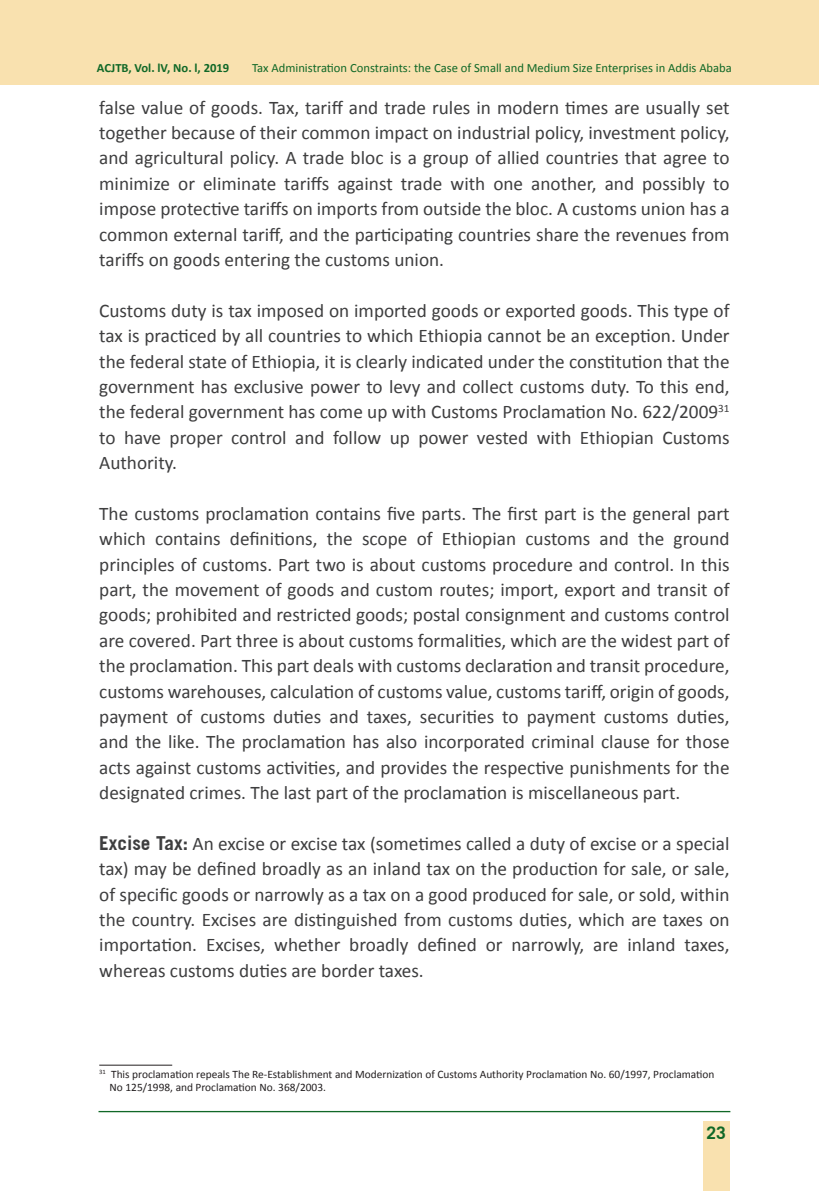
<style>
.page{position:relative;width:819px;height:1191px;background:#fff}
.page>*{position:absolute;margin:0;border:0;box-sizing:border-box;transform-origin:0 0}
.t1{font:19.25px/25.4px "Calibri";color:#3e3e3f;text-align:justify}
.t2{font:700 17.5px "Trade Gothic";color:#106827}
.t3{font:12.6px "Calibri";color:#106827}
.t4{font:700 12.6px "Calibri";color:#106827}
.t5{font:11.38px/13.7px "Calibri";color:#231f20}
.s1{font-family:"Trade Gothic";font-weight:700}
</style>
<div class="page">
<div style="left:0;top:0;width:819px;height:84px;background:#f9e1af"></div>
<div style="left:703px;top:1121px;width:26px;height:70px;background:#f9e1af"></div>
<hr style="left:98px;top:1111px;width:632px;height:1px;background:#106827">
<hr style="left:99px;top:1064px;width:73px;height:1px;background:#231f20">
<p class="t4" style="left:97px;top:59px;width:134px">ACJTB, Vol. lV, No. l, 2019</p>
<p class="t3" style="left:252px;top:60px;width:481px">Tax Administration Constraints: the Case of Small and Medium Size Enterprises in Addis Ababa</p>
<p class="t1" style="left:99px;top:95px;width:632px">false value of goods. Tax, tariff and trade rules in modern times are usually set together because of their common impact on industrial policy, investment policy, and agricultural policy. A trade bloc is a group of allied countries that agree to minimize or eliminate tariffs against trade with one another, and possibly to impose protective tariffs on imports from outside the bloc. A customs union has a common external tariff, and the participating countries share the revenues from tariffs on goods entering the customs union.</p>
<p class="t1" style="left:99px;top:298px;width:632px">Customs duty is tax imposed on imported goods or exported goods. This type of tax is practiced by all countries to which Ethiopia cannot be an exception. Under the federal state of Ethiopia, it is clearly indicated under the constitution that the government has exclusive power to levy and collect customs duty. To this end, the federal government has come up with Customs Proclamation No. 622/2009<sup>31 </sup>to have proper control and follow up power vested with Ethiopian Customs Authority.</p>
<p class="t1" style="left:99px;top:501px;width:632px">The customs proclamation contains five parts. The first part is the general part which contains definitions, the scope of Ethiopian customs and the ground principles of customs. Part two is about customs procedure and control. In this part, the movement of goods and custom routes; import, export and transit of goods; prohibited and restricted goods; postal consignment and customs control are covered. Part three is about customs formalities, which are the widest part of the proclamation. This part deals with customs declaration and transit procedure, customs warehouses, calculation of customs value, customs tariff, origin of goods, payment of customs duties and taxes, securities to payment customs duties, and the like. The proclamation has also incorporated criminal clause for those acts against customs activities, and provides the respective punishments for the designated crimes. The last part of the proclamation is miscellaneous part.</p>
<p class="t1" style="left:99px;top:831px;width:632px"><span class="s1">Excise Tax:</span> An excise or excise tax (sometimes called a duty of excise or a special tax) may be defined broadly as an inland tax on the production for sale, or sale, of specific goods or narrowly as a tax on a good produced for sale, or sold, within the country. Excises are distinguished from customs duties, which are taxes on importation. Excises, whether broadly defined or narrowly, are inland taxes, whereas customs duties are border taxes.</p>
<p class="t5" style="left:109px;top:1067px;width:606px;text-indent:-10px"><sup>31</sup> This proclamation repeals The Re-Establishment and Modernization of Customs Authority Proclamation No. 60/1997, Proclamation<br>No 125/1998, and Proclamation No. 368/2003.</p>
<p class="t2" style="left:706px;top:1121px;width:21px">23</p>
</div>
